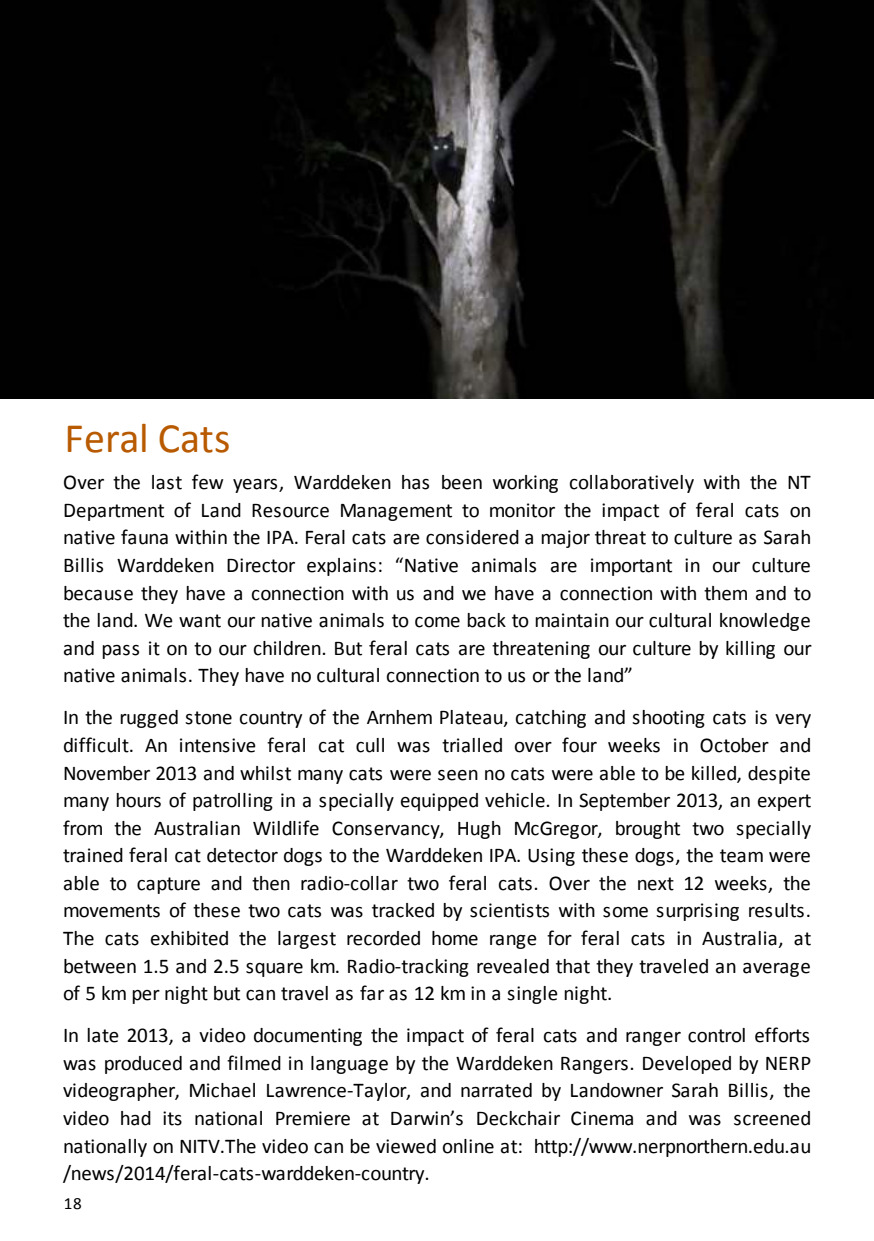
<style>
.page{position:relative;width:874px;height:1241px;background:#fff}
.page>*{position:absolute;margin:0;border:0;box-sizing:border-box;transform-origin:0 0}
.t1{font:42px "Calibri";color:#b85a00}
.t2{font:21px/27.7px "Calibri";letter-spacing:-.015em;color:#000;text-align:justify}
.t3{font:17.15px "Calibri";color:#000}
</style>
<div class="page">
<img style="left:0;top:0;width:873px;height:398px">
<h1 class="t1" style="left:64px;top:421px;width:168px">Feral Cats</h1>
<p class="t2" style="left:63px;top:470px;width:749px">Over the last few years, Warddeken has been working collaboratively with the NT Department of Land Resource Management to monitor the impact of feral cats on native fauna within the IPA. Feral cats are considered a major threat to culture as Sarah Billis Warddeken Director explains: “Native animals are important in our culture because they have a connection with us and we have a connection with them and to the land. We want our native animals to come back to maintain our cultural knowledge and pass it on to our children. But feral cats are threatening our culture by killing our native animals. They have no cultural connection to us or the land”</p>
<p class="t2" style="left:63px;top:705px;width:749px">In the rugged stone country of the Arnhem Plateau, catching and shooting cats is very difficult. An intensive feral cat cull was trialled over four weeks in October and November 2013 and whilst many cats were seen no cats were able to be killed, despite many hours of patrolling in a specially equipped vehicle. In September 2013, an expert from the Australian Wildlife Conservancy, Hugh McGregor, brought two specially trained feral cat detector dogs to the Warddeken IPA. Using these dogs, the team were able to capture and then radio-collar two feral cats. Over the next 12 weeks, the movements of these two cats was tracked by scientists with some surprising results.<br>The cats exhibited the largest recorded home range for feral cats in Australia, at between 1.5 and 2.5 square km. Radio-tracking revealed that they traveled an average of 5 km per night but can travel as far as 12 km in a single night.</p>
<p class="t2" style="left:63px;top:1022px;width:749px">In late 2013, a video documenting the impact of feral cats and ranger control efforts was produced and filmed in language by the Warddeken Rangers. Developed by NERP videographer, Michael Lawrence-Taylor, and narrated by Landowner Sarah Billis, the video had its national Premiere at Darwin’s Deckchair Cinema and was screened nationally on NITV.The video can be viewed online at: http://www.nerpnorthern.edu.au /news/2014/feral-cats-warddeken-country.</p>
<p class="t3" style="left:64px;top:1195px;width:19px">18</p>
</div>
